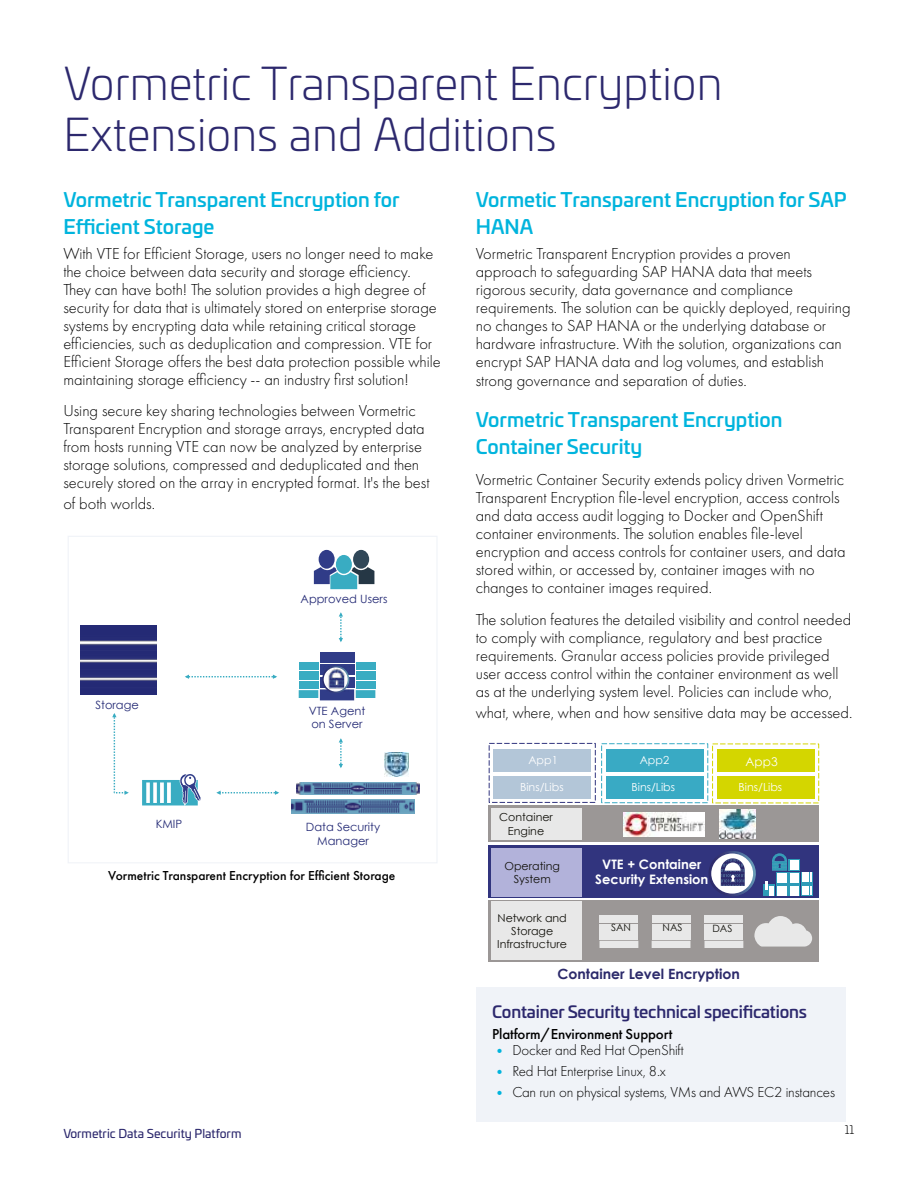
<style>
.page{position:relative;width:918px;height:1188px;background:#fff}
.page>*{position:absolute;margin:0;border:0;box-sizing:border-box;transform-origin:0 0}
.t1{font:300 45px/51px "Univia Pro";color:#2c286d}
.t2{font:500 19.5px/27px "Univia Pro";color:#00b4dd}
.t3{font:300 16.5px/18px "Futura PT";color:#000}
.t4{font:500 16.5px "Univia Pro";letter-spacing:-.01em;color:#2c286d}
.t5{font:300 15px "Futura PT";letter-spacing:-.01em;color:#000}
.t6{font:500 15px "Futura PT";letter-spacing:-.01em;color:#000}
.t7{font:700 14.1px "Century Gothic";color:#2c2a6b}
.t8{font:500 13.5px "Futura PT";color:#000}
.t9{font:700 13.05px/15.1px "Century Gothic";color:#fff;text-align:center}
.t10{font:12px "Univia Pro";color:#2c286d}
.t11{font:12px "Century Gothic";color:#fff}
.t12{font:300 12px "Univia Pro";color:#000}
.t13{font:11.4px/13.5px "Century Gothic";color:#242a75;text-align:center}
.t14{font:11.1px/13px "Century Gothic";color:#12110b;text-align:center}
.t15{font:11.1px "Century Gothic";color:#fff}
.t16{font:10.05px "Century Gothic";color:#12110b}
.s1{font-weight:700;color:#00b4dd}
</style>
<div class="page">
<div style="left:476px;top:987px;width:370px;height:135px;background:#f0f3f8"></div>
<div style="left:489px;top:846px;width:330px;height:52px;background:#31347e"></div>
<div style="left:488px;top:901px;width:331px;height:61px;background:#9b9796"></div>
<div style="left:489px;top:805px;width:330px;height:37px;background:#9b9796"></div>
<div style="left:493px;top:776px;width:98px;height:23px;background:#b3c6d8"></div>
<div style="left:489px;top:743px;width:107px;height:60px;border:1px dashed #31347e"></div>
<svg style="left:754px;top:916px;width:58px;height:31px"></svg>
<div style="left:600px;top:916px;width:38px;height:7px;background:#e8e8e8"></div>
<div style="left:600px;top:924px;width:38px;height:7px;background:#e8e8e8"></div>
<div style="left:600px;top:933px;width:38px;height:7px;background:#e8e8e8"></div>
<svg style="left:600px;top:941px;width:38px;height:7px"></svg>
<div style="left:652px;top:916px;width:38px;height:7px;background:#e8e8e8"></div>
<div style="left:652px;top:924px;width:38px;height:7px;background:#e8e8e8"></div>
<div style="left:652px;top:933px;width:38px;height:7px;background:#e8e8e8"></div>
<svg style="left:652px;top:941px;width:38px;height:7px"></svg>
<div style="left:704px;top:916px;width:39px;height:7px;background:#e8e8e8"></div>
<div style="left:704px;top:924px;width:39px;height:7px;background:#e8e8e8"></div>
<div style="left:704px;top:933px;width:39px;height:7px;background:#e8e8e8"></div>
<svg style="left:704px;top:941px;width:39px;height:7px"></svg>
<img style="left:624px;top:813px;width:81px;height:23px">
<img style="left:719px;top:809px;width:36px;height:30px">
<div style="left:493px;top:749px;width:98px;height:22px;background:#b3c6d8"></div>
<div style="left:606px;top:776px;width:97px;height:23px;background:#39aac4"></div>
<div style="left:601px;top:743px;width:107px;height:60px;border:1px dashed #38aac4"></div>
<div style="left:606px;top:749px;width:97px;height:23px;background:#39aac4"></div>
<div style="left:717px;top:776px;width:97px;height:23px;background:#d4d600"></div>
<div style="left:717px;top:749px;width:97px;height:23px;background:#d4d600"></div>
<div style="left:491px;top:901px;width:90px;height:59px;background:#e8e8e8"></div>
<div style="left:491px;top:848px;width:90px;height:48px;background:#b2b2da"></div>
<div style="left:491px;top:808px;width:90px;height:32px;background:#e8e8e8"></div>
<div style="left:801px;top:884px;width:11px;height:12px;background:#2e9bb7"></div>
<svg style="left:788px;top:895px;width:12px;height:1px"></svg>
<div style="left:763px;top:884px;width:12px;height:12px;background:#2e9bb7"></div>
<svg style="left:765px;top:853px;width:47px;height:42px"></svg>
<svg style="left:709px;top:851px;width:47px;height:45px"></svg>
<svg style="left:142px;top:774px;width:59px;height:31px"></svg>
<img style="left:385px;top:752px;width:24px;height:24px">
<div style="left:320px;top:652px;width:34px;height:11px;background:#303c88"></div>
<div style="left:320px;top:664px;width:34px;height:11px;background:#303c88"></div>
<div style="left:299px;top:662px;width:19px;height:8px;background:#39acc2"></div>
<div style="left:356px;top:662px;width:19px;height:8px;background:#39acc2"></div>
<svg style="left:299px;top:666px;width:76px;height:34px"></svg>
<img style="left:323px;top:667px;width:26px;height:24px">
<div style="left:353px;top:550px;width:16px;height:19px;background:#304758;border-radius:50%"></div>
<div style="left:319px;top:550px;width:16px;height:19px;background:#303c88;border-radius:50%"></div>
<svg style="left:314px;top:555px;width:60px;height:34px"></svg>
<svg style="left:339px;top:612px;width:4px;height:30px"></svg>
<svg style="left:339px;top:738px;width:4px;height:30px"></svg>
<svg style="left:185px;top:675px;width:92px;height:4px"></svg>
<svg style="left:216px;top:791px;width:63px;height:4px"></svg>
<svg style="left:112px;top:713px;width:17px;height:82px"></svg>
<img style="left:296px;top:782px;width:123px;height:13px">
<img style="left:292px;top:800px;width:123px;height:13px">
<img style="left:80px;top:625px;width:77px;height:69px">
<div style="left:68px;top:536px;width:370px;height:327px;border:1px solid #f0f3f8"></div>
<h1 class="t1" style="left:63px;top:56px;width:661px">Vormetric Transparent Encryption<br>Extensions and Additions</h1>
<p class="t2" style="left:63px;top:185px;width:338px">Vormetric Transparent Encryption for<br>Efficient Storage</p>
<p class="t3" style="left:63px;top:244px;width:379px">With VTE for Efficient Storage, users no longer need to make the choice between data security and storage efficiency.<br>They can have both! The solution provides a high degree of security for data that is ultimately stored on enterprise storage systems by encrypting data while retaining critical storage efficiencies, such as deduplication and compression. VTE for Efficient Storage offers the best data protection possible while maintaining storage efficiency -- an industry first solution!</p>
<p class="t3" style="left:63px;top:402px;width:368px">Using secure key sharing technologies between Vormetric Transparent Encryption and storage arrays, encrypted data from hosts running VTE can now be analyzed by enterprise storage solutions, compressed and deduplicated and then securely stored on the array in encrypted format. It's the best</p>
<p class="t3" style="left:63px;top:495px;width:93px">of both worlds.</p>
<p class="t13" style="left:301px;top:592px;width:88px">Approved Users</p>
<p class="t13" style="left:95px;top:698px;width:45px">Storage</p>
<p class="t13" style="left:309px;top:704px;width:58px;text-align:left">VTE Agent on Server</p>
<p class="t13" style="left:156px;top:817px;width:28px">KMIP</p>
<p class="t13" style="left:306px;top:820px;width:76px">Data Security<br>Manager</p>
<p class="t8" style="left:108px;top:867px;width:289px">Vormetric Transparent Encryption for Efficient Storage</p>
<p class="t2" style="left:476px;top:185px;width:372px">Vormetic Transparent Encryption for SAP<br>HANA</p>
<p class="t3" style="left:476px;top:244px;width:377px">Vormetric Transparent Encryption provides a proven approach to safeguarding SAP HANA data that meets rigorous security, data governance and compliance requirements. The solution can be quickly deployed, requiring no changes to SAP HANA or the underlying database or hardware infrastructure. With the solution, organizations can encrypt SAP HANA data and log volumes, and establish</p>
<p class="t3" style="left:476px;top:372px;width:273px">strong governance and separation of duties.</p>
<p class="t2" style="left:476px;top:405px;width:308px">Vormetric Transparent Encryption<br>Container Security</p>
<p class="t3" style="left:476px;top:471px;width:371px">Vormetric Container Security extends policy driven Vormetric Transparent Encryption file-level encryption, access controls and data access audit logging to Docker and OpenShift container environments. The solution enables file-level encryption and access controls for container users, and data stored within, or accessed by, container images with no changes to container images required.</p>
<p class="t3" style="left:476px;top:610px;width:377px">The solution features the detailed visibility and control needed to comply with compliance, regulatory and best practice requirements. Granular access policies provide privileged user access control within the container environment as well as at the underlying system level. Policies can include who,</p>
<p class="t3" style="left:476px;top:703px;width:378px">what, where, when and how sensitive data may be accessed.</p>
<p class="t15" style="left:528px;top:753px;width:31px">App1</p>
<p class="t15" style="left:520px;top:780px;width:45px">Bins/Libs</p>
<p class="t14" style="left:499px;top:811px;width:55px">Container<br>Engine</p>
<p class="t14" style="left:504px;top:859px;width:57px">Operating<br>System</p>
<p class="t14" style="left:497px;top:911px;width:71px">Network and<br>Storage<br>Infrastructure</p>
<p class="t15" style="left:640px;top:754px;width:31px">App2</p>
<p class="t15" style="left:631px;top:780px;width:45px">Bins/Libs</p>
<p class="t9" style="left:595px;top:857px;width:115px">VTE + Container<br>Security Extension</p>
<p class="t11" style="left:746px;top:754px;width:34px">App3</p>
<p class="t15" style="left:739px;top:781px;width:45px">Bins/Libs</p>
<p class="t16" style="left:611px;top:922px;width:21px">SAN</p>
<p class="t16" style="left:663px;top:922px;width:21px">NAS</p>
<p class="t16" style="left:712px;top:923px;width:21px">DAS</p>
<p class="t7" style="left:557px;top:965px;width:184px">Container Level Encryption</p>
<p class="t4" style="left:492px;top:999px;width:316px">Container Security technical specifications</p>
<p class="t6" style="left:492px;top:1025px;width:182px">Platform/Environment Support</p>
<p class="t5" style="left:492px;top:1041px;width:193px"><span class="s1">•</span> Docker and Red Hat OpenShift</p>
<p class="t5" style="left:492px;top:1062px;width:175px"><span class="s1">•</span> Red Hat Enterprise Linux, 8.x</p>
<p class="t5" style="left:492px;top:1083px;width:344px"><span class="s1">•</span> Can run on physical systems, VMs and AWS EC2 instances</p>
<p class="t10" style="left:63px;top:1125px;width:180px">Vormetric Data Security Platform</p>
<p class="t12" style="left:845px;top:1121px;width:11px">11</p>
</div>
